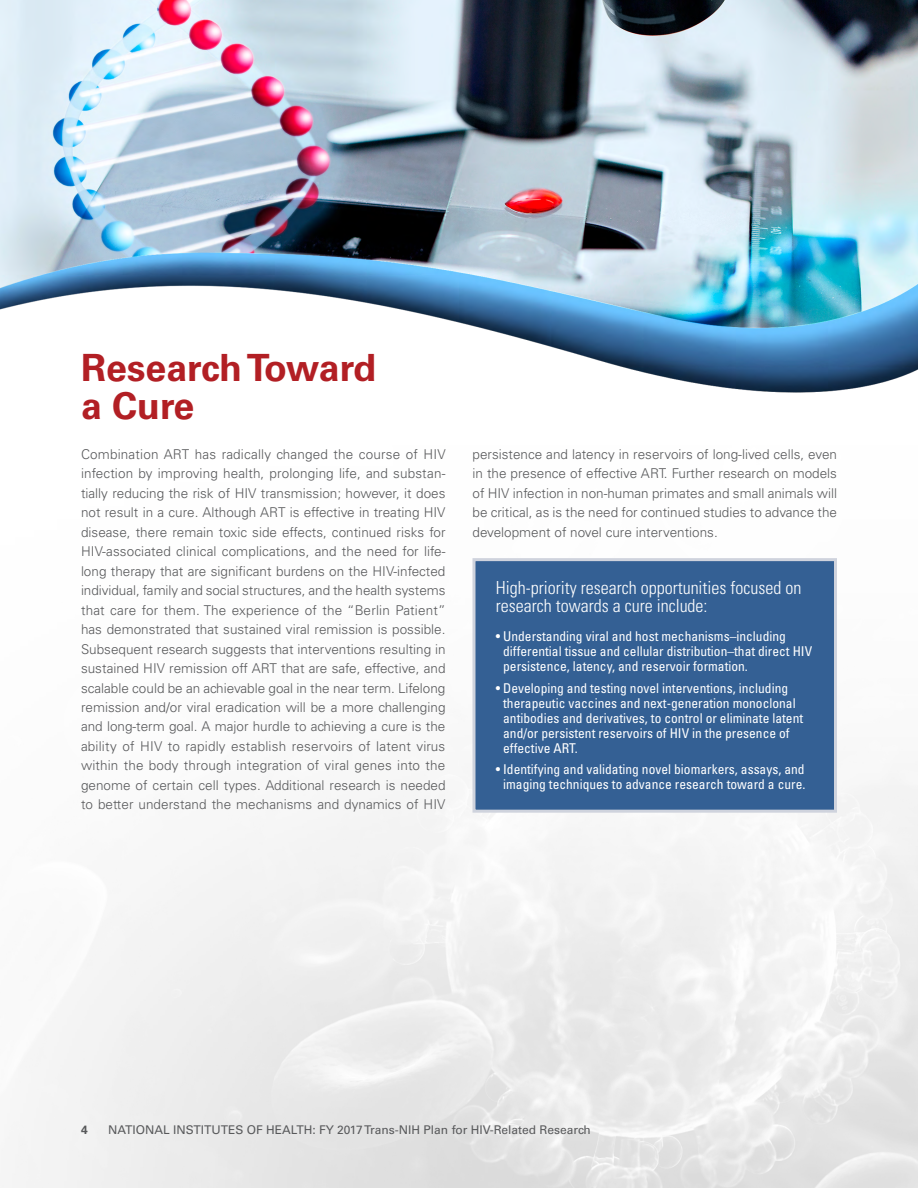
<style>
.page{position:relative;width:918px;height:1188px;background:#fff}
.page>*{position:absolute;margin:0;border:0;box-sizing:border-box;transform-origin:0 0}
.L1{font:700 37.5px/37.5px "Univers LT Std";color:#b21f24}
.Priority{font:300 condensed 18px/18px "Univers LT Std";color:#fff}
.Body{font:300 13.5px/19.5px "Univers LT Std";color:#58595b;text-align:justify}
.P_Body{font:condensed 13.5px/15px "Univers LT Std";color:#fff}
.t1{font:12px "Univers LT Std";color:#58595b}
.t2{font:700 12px "Univers LT Std";color:#58595b}
</style>
<div class="page">
<img style="left:0;top:0;width:918px;height:393px">
<div style="left:471px;top:558px;width:367px;height:256px;background:#346094"></div>
<p class="L1" style="left:81px;top:349px;width:297px">Research Toward a Cure</p>
<p class="Body" style="left:81px;top:444px;width:366px">Combination ART has radically changed the course of HIV infection by improving health, prolonging life, and substan&shy;tially reducing the risk of HIV transmission; however, it does not result in a cure. Although ART is effective in treating HIV disease, there remain toxic side effects, continued risks for HIV-associated clinical complications, and the need for life&shy;long therapy that are significant burdens on the HIV-infected individual, family and social structures, and the health systems that care for them. The experience of the “Berlin Patient” has demonstrated that sustained viral remission is possible.<br>Subsequent research suggests that interventions resulting in sustained HIV remission off ART that are safe, effective, and scalable could be an achievable goal in the near term. Lifelong remission and/or viral eradication will be a more challenging and long-term goal. A major hurdle to achieving a cure is the ability of HIV to rapidly establish reservoirs of latent virus within the body through integration of viral genes into the genome of certain cell types. Additional research is needed to better understand the mechanisms and dynamics of HIV</p>
<p class="Body" style="left:472px;top:444px;width:366px">persistence and latency in reservoirs of long-lived cells, even in the presence of effective ART. Further research on models of HIV infection in non-human primates and small animals will be critical, as is the need for continued studies to advance the development of novel cure interventions.</p>
<p class="Priority" style="left:496px;top:579px;width:307px">High-priority research opportunities focused on research towards a cure include:</p>
<p class="P_Body" style="left:503px;top:628px;width:310px;text-indent:-7px">• Understanding viral and host mechanisms–including differential tissue and cellular distribution–that direct HIV persistence, latency, and reservoir formation.</p>
<p class="P_Body" style="left:503px;top:680px;width:301px;text-indent:-7px">• Developing and testing novel interventions, including therapeutic vaccines and next-generation monoclonal antibodies and derivatives, to control or eliminate latent and/or persistent reservoirs of HIV in the presence of effective ART.</p>
<p class="P_Body" style="left:496px;top:762px;width:311px;text-align:center">• Identifying and validating novel biomarkers, assays, and imaging techniques to advance research toward a cure.</p>
<p class="t2" style="left:81px;top:1122px;width:8px">4</p>
<p class="t1" style="left:108px;top:1122px;width:484px">NATIONAL INSTITUTES OF HEALTH: FY 2017 Trans-NIH Plan for HIV-Related Research</p>
</div>
